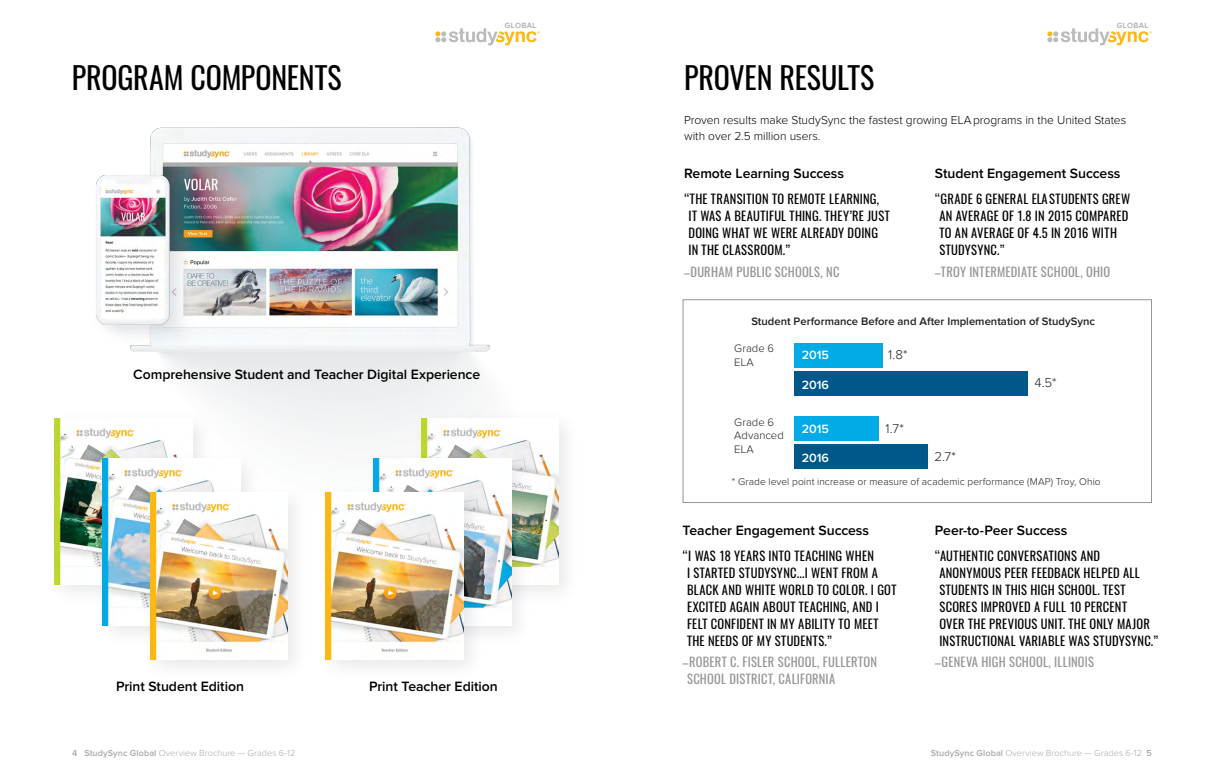
<style>
.page{position:relative;width:1224px;height:783px;background:#fff}
.page>*{position:absolute;margin:0;border:0;box-sizing:border-box;transform-origin:0 0}
.Custom_V_H2_-_Section_Headers{font:30px "Oswald";letter-spacing:-.005em;color:#000}
.H2_-_Section_Headers{font:30px "Oswald";letter-spacing:-.005em;color:#000}
.Custom_V_H3_-_Small_Headings_Quotes{font:600 14px "Proxima Nova";letter-spacing:-.005em;color:#000}
.Custom_V_H3_-_Small_Headings_Centered{font:600 14px "Proxima Nova";letter-spacing:-.005em;color:#000}
.t1{font:300 13.3px "Proxima Nova";color:#231f20}
.Custom_V_P_-_Big_Quotes{font:12.5px/17px "Oswald";letter-spacing:.02em;color:#000}
.Custom_V_P_-_Big_Quotes-2{font:12.5px/17px "Oswald";letter-spacing:.015em;color:#939598}
.t2{font:600 12.4px "Proxima Nova";letter-spacing:.005em;color:#fff}
.P_-_Body{font:300 12px/16px "Proxima Nova";letter-spacing:-.005em;color:#000}
.t3{font:600 11.2px "Proxima Nova";color:#231f20}
.t4{font:300 11.2px/13.3px "Proxima Nova";color:#231f20}
.t5{font:300 10.2px "Proxima Nova";letter-spacing:.005em;color:#231f20}
.t6{font:300 9px "Proxima Nova";letter-spacing:.01em;color:#a7a9ac}
.t7{font:600 7.8px "Proxima Nova";letter-spacing:.05em;color:#ababab}
.s1{font-weight:600}
</style>
<div class="page">
<svg style="left:1047px;top:28px;width:105px;height:17px"></svg>
<img style="left:150px;top:28px;width:390px;height:409px">
<div style="left:89px;top:168px;width:115px;height:188px;background:#00092f;opacity:.09"></div>
<img style="left:96px;top:175px;width:105px;height:177px">
<div style="left:412px;top:409px;width:169px;height:198px;background:#fafafa"></div>
<img style="left:421px;top:418px;width:138px;height:149px">
<div style="left:364px;top:450px;width:170px;height:198px;background:#00092f;opacity:.09"></div>
<img style="left:373px;top:459px;width:138px;height:166px">
<div style="left:316px;top:484px;width:170px;height:198px;background:#00092f;opacity:.09"></div>
<img style="left:325px;top:493px;width:138px;height:166px">
<div style="left:45px;top:409px;width:170px;height:198px;background:#00092f;opacity:.09"></div>
<img style="left:55px;top:418px;width:137px;height:167px">
<div style="left:93px;top:450px;width:170px;height:198px;background:#00092f;opacity:.09"></div>
<img style="left:102px;top:459px;width:138px;height:166px">
<div style="left:141px;top:484px;width:170px;height:198px;background:#00092f;opacity:.09"></div>
<img style="left:150px;top:493px;width:138px;height:166px">
<div style="left:675px;top:292px;width:497px;height:231px;background:#00092f;opacity:.09"></div>
<div style="left:683px;top:300px;width:469px;height:203px;border:1px solid #939598"></div>
<h2 class="Custom_V_H2_-_Section_Headers" style="left:72px;top:57px;width:272px">PROGRAM COMPONENTS</h2>
<p class="t7" style="left:505px;top:21px;width:33px">GLOBAL</p>
<h3 class="Custom_V_H3_-_Small_Headings_Centered" style="left:133px;top:367px;width:348px">Comprehensive Student and Teacher Digital Experience</h3>
<h3 class="Custom_V_H3_-_Small_Headings_Centered" style="left:116px;top:678px;width:129px">Print Student Edition</h3>
<h3 class="Custom_V_H3_-_Small_Headings_Centered" style="left:369px;top:678px;width:130px">Print Teacher Edition</h3>
<p class="t7" style="left:1117px;top:21px;width:33px">GLOBAL</p>
<h2 class="H2_-_Section_Headers" style="left:684px;top:57px;width:192px">PROVEN RESULTS</h2>
<p class="P_-_Body" style="left:684px;top:112px;width:444px">Proven results make StudySync the fastest growing E L A programs in the United States with over 2.5 million users.</p>
<h3 class="Custom_V_H3_-_Small_Headings_Quotes" style="left:935px;top:165px;width:187px">Student Engagement Success</h3>
<p class="Custom_V_P_-_Big_Quotes" style="left:939px;top:190px;width:192px;text-indent:-4px">“GRADE 6 GENERAL E L A STUDENTS GREW<br>AN AVERAGE OF 1.8 IN 2015 COMPARED<br>TO AN AVERAGE OF 4.5 IN 2016 WITH<br>STUDYSYNC.”</p>
<p class="Custom_V_P_-_Big_Quotes-2" style="left:935px;top:263px;width:177px">–TROY INTERMEDIATE SCHOOL, OHIO</p>
<h3 class="Custom_V_H3_-_Small_Headings_Quotes" style="left:684px;top:165px;width:162px">Remote Learning Success</h3>
<p class="Custom_V_P_-_Big_Quotes" style="left:688px;top:190px;width:203px;text-indent:-4px">“THE TRANSITION TO REMOTE LEARNING,<br>IT WAS A BEAUTIFUL THING. THEY’RE JUST<br>DOING WHAT WE WERE ALREADY DOING<br>IN THE CLASSROOM.”</p>
<p class="Custom_V_P_-_Big_Quotes-2" style="left:684px;top:263px;width:157px">–DURHAM PUBLIC SCHOOLS, NC</p>
<p class="t3" style="left:751px;top:315px;width:345px">Student Performance Before and After Implementation of StudySync</p>
<p class="t4" style="left:734px;top:342px;width:41px">Grade 6<br>ELA</p>
<p class="t4" style="left:734px;top:416px;width:51px">Grade 6<br>Advanced<br>ELA</p>
<p class="t2" style="left:802px;top:348px;width:29px">2015</p>
<p class="t2" style="left:802px;top:378px;width:29px">2016</p>
<p class="t2" style="left:802px;top:422px;width:29px">2015</p>
<p class="t2" style="left:802px;top:451px;width:29px">2016</p>
<p class="t1" style="left:888px;top:348px;width:21px">1.8*</p>
<p class="t1" style="left:886px;top:421px;width:20px">1.7*</p>
<p class="t1" style="left:935px;top:449px;width:23px">2.7*</p>
<p class="t1" style="left:1035px;top:375px;width:24px">4.5*</p>
<p class="t5" style="left:732px;top:476px;width:370px">* Grade level point increase or measure of academic performance (MAP) Troy, Ohio</p>
<h3 class="Custom_V_H3_-_Small_Headings_Quotes" style="left:683px;top:522px;width:188px">Teacher Engagement Success</h3>
<p class="Custom_V_P_-_Big_Quotes" style="left:687px;top:547px;width:211px;text-indent:-4px">“I WAS 18 YEARS INTO TEACHING WHEN<br>I STARTED STUDYSYNC...I WENT FROM A BLACK AND WHITE WORLD TO COLOR. I GOT EXCITED AGAIN ABOUT TEACHING, AND I FELT CONFIDENT IN MY ABILITY TO MEET THE NEEDS OF MY STUDENTS.”</p>
<p class="Custom_V_P_-_Big_Quotes-2" style="left:687px;top:654px;width:191px;text-indent:-4px">–ROBERT C. FISLER SCHOOL, FULLERTON<br>SCHOOL DISTRICT, CALIFORNIA</p>
<h3 class="Custom_V_H3_-_Small_Headings_Quotes" style="left:935px;top:522px;width:134px">Peer-to-Peer Success</h3>
<p class="Custom_V_P_-_Big_Quotes" style="left:939px;top:547px;width:221px;text-indent:-4px">“AUTHENTIC CONVERSATIONS AND ANONYMOUS PEER FEEDBACK HELPED ALL STUDENTS IN THIS HIGH SCHOOL. TEST SCORES IMPROVED A FULL 10 PERCENT<br>OVER THE PREVIOUS UNIT. THE ONLY MAJOR INSTRUCTIONAL VARIABLE WAS STUDYSYNC.”</p>
<p class="Custom_V_P_-_Big_Quotes-2" style="left:935px;top:654px;width:161px">–GENEVA HIGH SCHOOL, ILLINOIS</p>
<p class="t6" style="left:72px;top:748px;width:225px"><span class="s1">4 StudySync Global</span> Overview Brochure — Grades 6-12</p>
<p class="t6" style="left:931px;top:748px;width:223px"><span class="s1">StudySync Global</span> Overview Brochure — Grades 6-12 <span class="s1">5</span></p>
</div>
